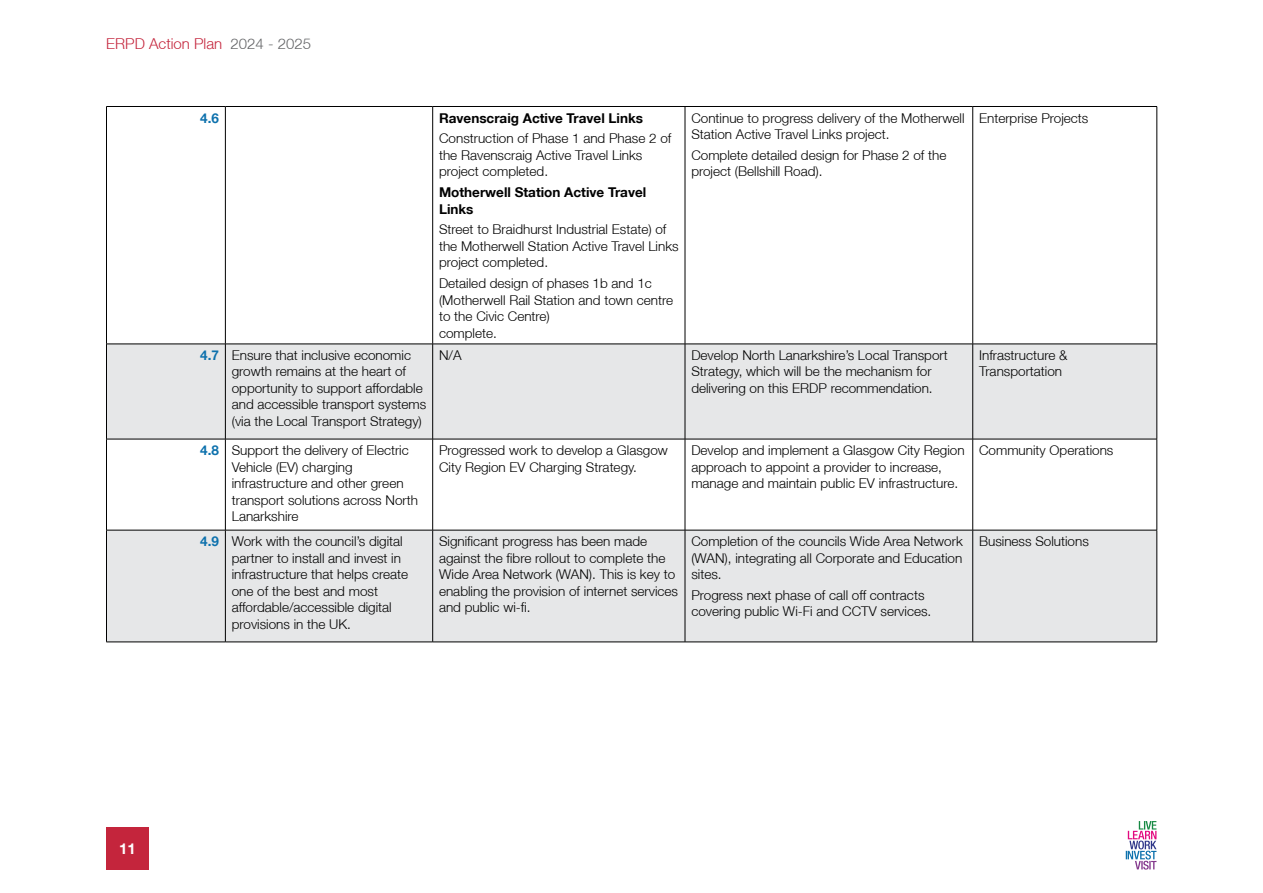
<style>
.page{position:relative;width:1263px;height:893px;background:#fff}
.page>*{position:absolute;margin:0;border:0;box-sizing:border-box;transform-origin:0 0}
.t1{font:300 15px "Helvetica Neue LT";color:#c4253c}
.t2{font:700 15px "Helvetica Neue LT";color:#fff}
.t3{font:300 13.5px/16.5px "Helvetica Neue LT";color:#000}
.t4{font:700 13.5px/16.5px "Helvetica Neue LT";color:#000}
.t5{font:700 13.5px "Helvetica Neue LT";color:#0d71ad}
.s1{color:#636466}
.s2{font-weight:700;color:#0d71ad}
</style>
<div class="page">
<svg style="left:1126px;top:821px;width:30px;height:49px"></svg>
<svg style="left:107px;top:107px;width:1049px;height:237px"></svg>
<svg style="left:107px;top:345px;width:1049px;height:297px;fill:#e6e7e8"></svg>
<hr style="left:106px;top:106px;width:119px;height:1px;background:#000">
<hr style="left:433px;top:106px;width:252px;height:1px;background:#000">
<hr style="left:685px;top:106px;width:288px;height:1px;background:#000">
<hr style="left:685px;top:107px;width:1px;height:237px;background:#000">
<hr style="left:973px;top:106px;width:184px;height:1px;background:#000">
<hr style="left:972px;top:107px;width:1px;height:237px;background:#000">
<hr style="left:106px;top:344px;width:119px;height:1px;background:#000">
<hr style="left:433px;top:344px;width:252px;height:1px;background:#000">
<hr style="left:685px;top:344px;width:288px;height:1px;background:#000">
<hr style="left:685px;top:344px;width:1px;height:95px;background:#000">
<hr style="left:973px;top:344px;width:184px;height:1px;background:#000">
<hr style="left:972px;top:344px;width:1px;height:95px;background:#000">
<hr style="left:106px;top:439px;width:119px;height:1px;background:#000">
<hr style="left:433px;top:439px;width:252px;height:1px;background:#000">
<hr style="left:685px;top:439px;width:288px;height:1px;background:#000">
<hr style="left:685px;top:439px;width:1px;height:91px;background:#000">
<hr style="left:973px;top:439px;width:184px;height:1px;background:#000">
<hr style="left:972px;top:439px;width:1px;height:91px;background:#000">
<hr style="left:106px;top:530px;width:119px;height:1px;background:#000">
<hr style="left:433px;top:530px;width:252px;height:1px;background:#000">
<hr style="left:685px;top:530px;width:288px;height:1px;background:#000">
<hr style="left:685px;top:530px;width:1px;height:112px;background:#000">
<hr style="left:973px;top:530px;width:184px;height:1px;background:#000">
<hr style="left:972px;top:530px;width:1px;height:112px;background:#000">
<hr style="left:106px;top:642px;width:119px;height:1px;background:#000">
<hr style="left:433px;top:642px;width:252px;height:1px;background:#000">
<hr style="left:685px;top:642px;width:288px;height:1px;background:#000">
<hr style="left:973px;top:642px;width:184px;height:1px;background:#000">
<hr style="left:106px;top:107px;width:1px;height:237px;background:#000">
<hr style="left:1156px;top:107px;width:1px;height:237px;background:#000">
<hr style="left:106px;top:344px;width:1px;height:95px;background:#000">
<hr style="left:225px;top:344px;width:208px;height:1px;background:#000">
<hr style="left:1156px;top:344px;width:1px;height:95px;background:#000">
<hr style="left:106px;top:439px;width:1px;height:91px;background:#000">
<hr style="left:1156px;top:439px;width:1px;height:91px;background:#000">
<hr style="left:106px;top:530px;width:1px;height:112px;background:#000">
<hr style="left:1156px;top:530px;width:1px;height:112px;background:#000">
<hr style="left:225px;top:106px;width:208px;height:1px;background:#000">
<hr style="left:225px;top:107px;width:1px;height:237px;background:#000">
<hr style="left:432px;top:107px;width:1px;height:237px;background:#000">
<hr style="left:225px;top:344px;width:1px;height:95px;background:#000">
<hr style="left:432px;top:344px;width:1px;height:95px;background:#000">
<hr style="left:225px;top:439px;width:208px;height:1px;background:#000">
<hr style="left:225px;top:439px;width:1px;height:91px;background:#000">
<hr style="left:432px;top:439px;width:1px;height:91px;background:#000">
<hr style="left:225px;top:530px;width:208px;height:1px;background:#000">
<hr style="left:225px;top:530px;width:1px;height:112px;background:#000">
<hr style="left:432px;top:530px;width:1px;height:112px;background:#000">
<hr style="left:225px;top:642px;width:208px;height:1px;background:#000">
<div style="left:106px;top:827px;width:43px;height:43px;background:#c4253c"></div>
<p class="t1" style="left:106px;top:34px;width:206px">ERPD Action Plan <span class="s1">2024 - 2025</span></p>
<p class="t5" style="left:200px;top:109px;width:20px">4.6</p>
<p class="t4" style="left:439px;top:109px;width:206px">Ravenscraig Active Travel Links</p>
<p class="t3" style="left:439px;top:130px;width:234px">Construction of Phase 1 and Phase 2 of the Ravenscraig Active Travel Links project completed.</p>
<p class="t4" style="left:439px;top:184px;width:209px">Motherwell Station Active Travel<br>Links</p>
<p class="t3" style="left:439px;top:221px;width:241px">Street to Braidhurst Industrial Estate) of the Motherwell Station Active Travel Links project completed.</p>
<p class="t3" style="left:439px;top:275px;width:236px">Detailed design of phases 1b and 1c (Motherwell Rail Station and town centre to the Civic Centre)<br>complete.</p>
<p class="t3" style="left:691px;top:109px;width:275px">Continue to progress delivery of the Motherwell<br>Station Active Travel Links project.</p>
<p class="t3" style="left:691px;top:146px;width:257px">Complete detailed design for Phase 2 of the project (Bellshill Road).</p>
<p class="t3" style="left:979px;top:109px;width:111px">Enterprise Projects</p>
<p class="t3" style="left:232px;top:347px;width:196px;text-indent:-32px"><span class="s2">4.7</span> Ensure that inclusive economic growth remains at the heart of opportunity to support affordable and accessible transport systems (via the Local Transport Strategy)</p>
<p class="t3" style="left:439px;top:347px;width:24px">N/A</p>
<p class="t3" style="left:691px;top:347px;width:258px">Develop North Lanarkshire’s Local Transport<br>Strategy, which will be the mechanism for delivering on this ERDP recommendation.</p>
<p class="t3" style="left:979px;top:347px;width:90px">Infrastructure &amp;<br>Transportation</p>
<p class="t3" style="left:232px;top:442px;width:188px;text-indent:-32px"><span class="s2">4.8</span> Support the delivery of Electric<br>Vehicle (EV) charging infrastructure and other green transport solutions across North<br>Lanarkshire</p>
<p class="t3" style="left:439px;top:442px;width:230px">Progressed work to develop a Glasgow<br>City Region EV Charging Strategy.</p>
<p class="t3" style="left:691px;top:442px;width:275px">Develop and implement a Glasgow City Region approach to appoint a provider to increase, manage and maintain public EV infrastructure.</p>
<p class="t3" style="left:979px;top:442px;width:136px">Community Operations</p>
<p class="t3" style="left:232px;top:533px;width:178px;text-indent:-32px"><span class="s2">4.9</span> Work with the council’s digital partner to install and invest in infrastructure that helps create one of the best and most affordable/accessible digital provisions in the UK.</p>
<p class="t3" style="left:439px;top:533px;width:241px">Significant progress has been made against the fibre rollout to complete the Wide Area Network (WAN). This is key to enabling the provision of internet services and public wi-fi.</p>
<p class="t3" style="left:691px;top:533px;width:273px;text-align:justify">Completion of the councils Wide Area Network (WAN), integrating all Corporate and Education sites.</p>
<p class="t3" style="left:979px;top:533px;width:111px">Business Solutions</p>
<p class="t3" style="left:691px;top:587px;width:241px">Progress next phase of call off contracts covering public Wi-Fi and CCTV services.</p>
<p class="t2" style="left:119px;top:839px;width:18px">11</p>
</div>
